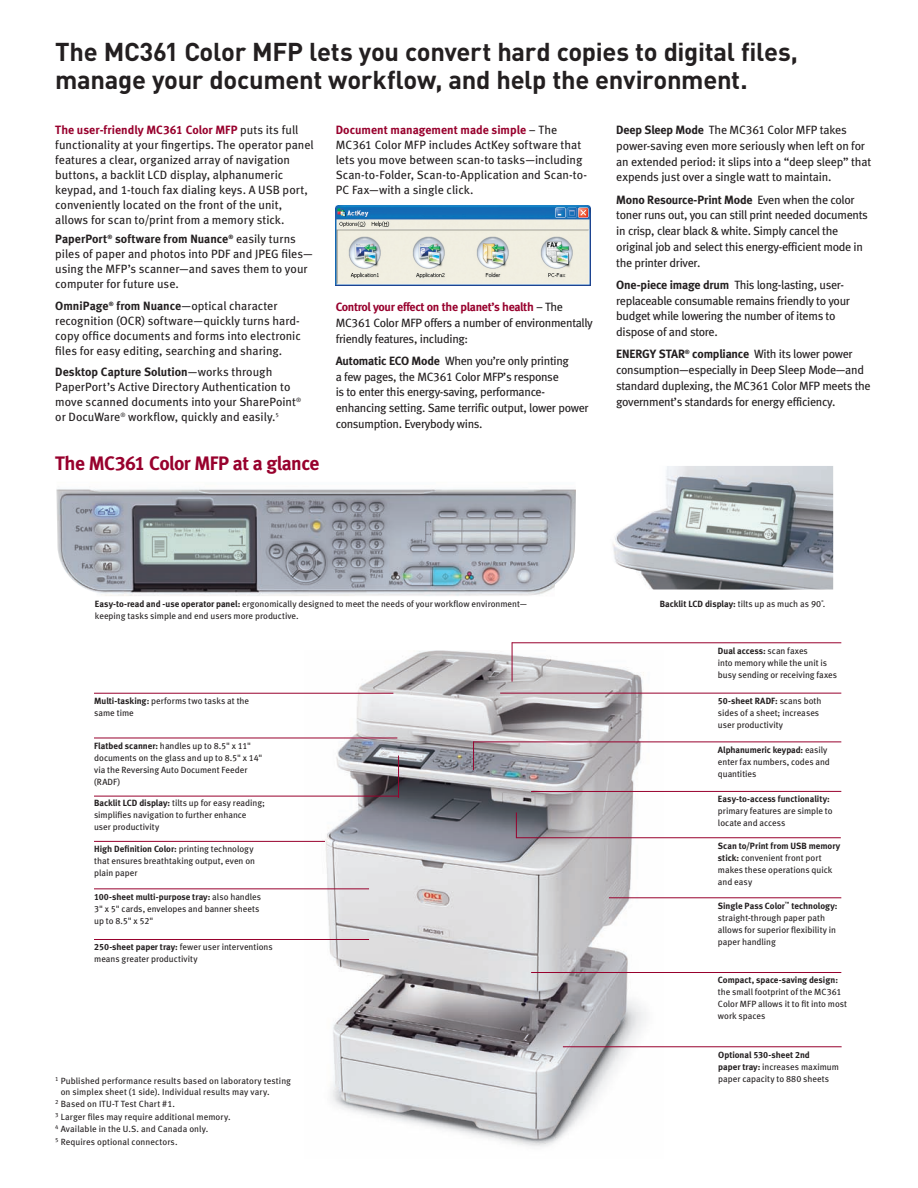
<style>
.page{position:relative;width:918px;height:1188px;background:#fff}
.page>*{position:absolute;margin:0;border:0;box-sizing:border-box;transform-origin:0 0}
._2aa-Spread_Hdline_1{font:700 25.5px/28.5px "DIN";letter-spacing:-.015em;color:#231f20}
.t1{font:19.5px "Meta Bold LF";letter-spacing:-.03em;color:#98012d}
.body{font:12px/15.8px "Meta Book LF";letter-spacing:-.025em;color:#231f20}
.body-2{font:12px/15px "Meta Book LF";color:#231f20}
._2c-Body_text_8_10{font:12px/15px "Meta Book LF";color:#231f20}
.body-3{font:12px "Meta Bold LF";color:#231f20}
.callouts{font:9px/12px "Meta Book LF";color:#231f20}
.footnote1__6_7{font:9px/10.5px "Meta Book LF";letter-spacing:.01em;color:#231f20}
.s1{font-family:"Meta Bold LF";color:#98012d}
.s2{font-family:"Meta Bold LF"}
</style>
<div class="page">
<img style="left:613px;top:466px;width:220px;height:124px">
<img style="left:336px;top:205px;width:255px;height:81px">
<img style="left:304px;top:651px;width:360px;height:496px">
<hr style="left:94px;top:841px;width:231px;height:1px;background:#98012d">
<svg style="left:473px;top:743px;width:1px;height:27px"></svg>
<hr style="left:473px;top:742px;width:368px;height:1px;background:#98012d">
<hr style="left:531px;top:791px;width:310px;height:1px;background:#98012d">
<hr style="left:500px;top:693px;width:341px;height:1px;background:#98012d">
<hr style="left:512px;top:642px;width:1px;height:40px;background:#98012d">
<hr style="left:512px;top:642px;width:329px;height:1px;background:#98012d">
<hr style="left:94px;top:939px;width:275px;height:1px;background:#98012d">
<hr style="left:531px;top:972px;width:310px;height:1px;background:#98012d">
<hr style="left:94px;top:738px;width:303px;height:1px;background:#98012d">
<hr style="left:609px;top:897px;width:232px;height:1px;background:#98012d">
<hr style="left:94px;top:693px;width:299px;height:1px;background:#98012d">
<hr style="left:563px;top:1046px;width:279px;height:1px;background:#98012d">
<hr style="left:516px;top:837px;width:325px;height:1px;background:#98012d">
<svg style="left:516px;top:812px;width:1px;height:25px"></svg>
<hr style="left:94px;top:796px;width:305px;height:1px;background:#98012d">
<hr style="left:398px;top:756px;width:1px;height:42px;background:#98012d">
<hr style="left:94px;top:888px;width:275px;height:1px;background:#98012d">
<img style="left:57px;top:489px;width:519px;height:107px">
<p class="_2aa-Spread_Hdline_1" style="left:55px;top:36px;width:744px">The MC361 Color MFP lets you convert hard copies to digital files, manage your document workflow, and help the environment.</p>
<p class="_2c-Body_text_8_10" style="left:55px;top:122px;width:260px"><span class="s1">The user-friendly MC361 Color MFP</span> puts its full functionality at your fingertips. The operator panel features a clear, organized array of navigation buttons, a backlit LCD display, alphanumeric keypad, and 1-touch fax dialing keys. A USB port, conveniently located on the front of the unit, allows for scan to/print from a memory stick.</p>
<p class="_2c-Body_text_8_10" style="left:55px;top:231px;width:259px"><span class="s2">PaperPort</span><sup>®</sup> <span class="s2">software from Nuance</span><sup>®</sup> easily turns piles of paper and photos into PDF and JPEG files— using the MFP’s scanner—and saves them to your computer for future use.</p>
<p class="body-2" style="left:55px;top:298px;width:247px"><span class="s2">OmniPage</span><sup>®</sup> <span class="s2">from Nuance</span>—optical character recognition (OCR) software—quickly turns hard&shy;copy office documents and forms into electronic files for easy editing, searching and sharing.</p>
<p class="body-2" style="left:55px;top:364px;width:247px"><span class="s2">Desktop Capture Solution</span>—works through PaperPort’s Active Directory Authentication to move scanned documents into your SharePoint<sup>® </sup>or DocuWare<sup>®</sup> workflow, quickly and easily.<sup>5</sup></p>
<p class="t1" style="left:55px;top:451px;width:265px">The MC361 Color MFP at a glance</p>
<p class="body-2" style="left:336px;top:122px;width:253px"><span class="s1">Document management made simple</span> – The MC361 Color MFP includes ActKey software that lets you move between scan-to tasks—including Scan-to-Folder, Scan-to-Application and Scan-to-PC Fax—with a single click.</p>
<p class="body" style="left:336px;top:299px;width:259px"><span class="s1">Control your effect on the planet’s health</span> – The<br>MC361 Color MFP offers a number of environmentally friendly features, including:</p>
<p class="body" style="left:336px;top:353px;width:254px"><span class="s2">Automatic ECO Mode</span> When you’re only printing<br>a few pages, the MC361 Color MFP’s response<br>is to enter this energy-saving, performance&shy;enhancing setting. Same terrific output, lower power consumption. Everybody wins.</p>
<p class="body" style="left:616px;top:122px;width:257px"><span class="s2">Deep Sleep Mode</span> The MC361 Color MFP takes power-saving even more seriously when left on for an extended period: it slips into a “deep sleep” that expends just over a single watt to maintain.</p>
<p class="body" style="left:616px;top:191px;width:253px"><span class="s2">Mono Resource-Print Mode</span> Even when the color toner runs out, you can still print needed documents in crisp, clear black &amp; white. Simply cancel the original job and select this energy-efficient mode in the printer driver.</p>
<p class="body" style="left:616px;top:276px;width:235px"><span class="s2">One-piece image drum</span> This long-lasting, user&shy;replaceable consumable remains friendly to your budget while lowering the number of items to dispose of and store.</p>
<p class="body-3" style="left:616px;top:347px;width:14px">Energy</p>
<p class="body" style="left:616px;top:346px;width:256px;text-indent:42px"><span class="s2">Star</span><sup>®</sup> <span class="s2">compliance</span> With its lower power consumption—especially in Deep Sleep Mode—and standard duplexing, the MC361 Color MFP meets the government’s standards for energy efficiency.</p>
<p class="callouts" style="left:95px;top:598px;width:434px"><span class="s2">Easy-to-read and -use operator panel:</span> ergonomically designed to meet the needs of your workflow environment— keeping tasks simple and end users more productive.</p>
<p class="callouts" style="left:660px;top:598px;width:167px"><span class="s2">Backlit LCD display:</span> tilts up as much as 90˚.</p>
<p class="callouts" style="left:718px;top:644px;width:121px"><span class="s2">Dual access:</span> scan faxes<br>into memory while the unit is busy sending or receiving faxes</p>
<p class="callouts" style="left:94px;top:695px;width:156px"><span class="s2">Multi-tasking:</span> performs two tasks at the same time</p>
<p class="callouts" style="left:718px;top:695px;width:105px"><span class="s2">50-sheet RADF:</span> scans both sides of a sheet; increases user productivity</p>
<p class="callouts" style="left:94px;top:740px;width:170px"><span class="s2">Flatbed scanner:</span> handles up to 8.5" x 11" documents on the glass and up to 8.5" x 14" via the Reversing Auto Document Feeder (RADF)</p>
<p class="callouts" style="left:718px;top:743px;width:113px"><span class="s2">Alphanumeric keypad:</span> easily enter fax numbers, codes and quantities</p>
<p class="callouts" style="left:94px;top:797px;width:172px"><span class="s2">Backlit LCD display:</span> tilts up for easy reading; simplifies navigation to further enhance user productivity</p>
<p class="callouts" style="left:718px;top:793px;width:116px"><span class="s2">Easy-to-access functionality: </span>primary features are simple to locate and access</p>
<p class="callouts" style="left:718px;top:839px;width:124px"><span class="s2">Scan to/Print from USB memory stick:</span> convenient front port makes these operations quick and easy</p>
<p class="callouts" style="left:94px;top:843px;width:162px"><span class="s2">High Definition Color:</span> printing technology that ensures breathtaking output, even on plain paper</p>
<p class="callouts" style="left:94px;top:890px;width:168px"><span class="s2">100-sheet multi-purpose tray:</span> also handles<br>3" x 5" cards, envelopes and banner sheets up to 8.5" x 52"</p>
<p class="callouts" style="left:94px;top:941px;width:180px"><span class="s2">250-sheet paper tray:</span> fewer user interventions means greater productivity</p>
<p class="footnote1__6_7" style="left:61px;top:1075px;width:232px;text-indent:-5px"><sup>1</sup> Published performance results based on laboratory testing on simplex sheet (1 side). Individual results may vary.</p>
<p class="footnote1__6_7" style="left:55px;top:1099px;width:121px"><sup>2</sup> Based on ITU-T Test Chart #1.</p>
<p class="footnote1__6_7" style="left:55px;top:1111px;width:177px"><sup>3</sup> Larger files may require additional memory.</p>
<p class="footnote1__6_7" style="left:55px;top:1124px;width:155px"><sup>4</sup> Available in the U.S. and Canada only.</p>
<p class="footnote1__6_7" style="left:55px;top:1137px;width:124px"><sup>5</sup> Requires optional connectors.</p>
<p class="callouts" style="left:718px;top:899px;width:121px"><span class="s2">Single Pass Color</span><sup>™</sup> <span class="s2">technology: </span>straight-through paper path allows for superior flexibility in paper handling</p>
<p class="callouts" style="left:718px;top:974px;width:131px"><span class="s2">Compact, space-saving design: </span>the small footprint of the MC361<br>Color MFP allows it to fit into most work spaces</p>
<p class="callouts" style="left:718px;top:1048px;width:122px"><span class="s2">Optional 530-sheet 2nd<br>paper tray:</span> increases maximum paper capacity to 880 sheets</p>
</div>
